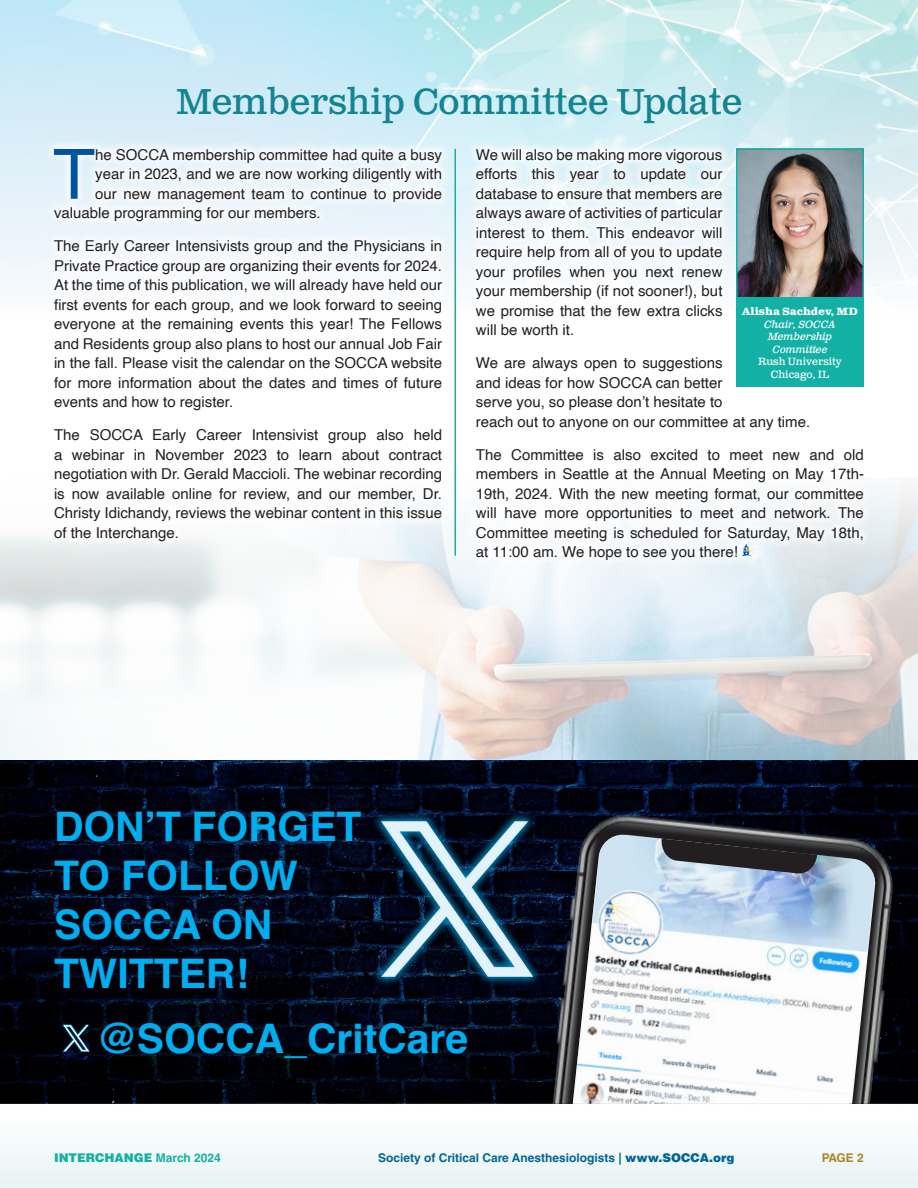
<style>
.page{position:relative;width:918px;height:1188px;background:#fff}
.page>*{position:absolute;margin:0;border:0;box-sizing:border-box;transform-origin:0 0}
.t1{font:69.3px "Helvetica";color:#01559e}
.t2{font:700 40.8px/49.1px "Helvetica";color:#00aeef}
.t3{font:36px "Clarendon Text Pro";color:#158492}
.t4{font:15px/19.5px "Helvetica";color:#231f20;text-align:justify}
.t5{font:700 12px "Helvetica LT Std";color:#069}
.t6{font:900 12px "Helvetica LT Std";color:#13b1a5}
.t7{font:700 12px "Helvetica LT Std";color:#a98924}
.t8{font:italic 10.5px/12.6px "Clarendon Text Pro";letter-spacing:-.02em;color:#fff;text-align:center}
.s1{font-weight:700;font-style:normal}
.s2{font-style:normal}
.s3{font-weight:700}
.s4{font-weight:900}
</style>
<div class="page">
<div style="left:0;top:1109px;width:918px;height:79px;background:#f3f8f9"></div>
<img style="left:0;top:0;width:918px;height:289px">
<img style="left:0;top:490px;width:918px;height:630px">
<div style="left:44px;top:139px;width:829px;height:431px;background:#fff;opacity:.75"></div>
<svg style="left:742px;top:544px;width:17px;height:13px"></svg>
<img style="left:739px;top:151px;width:122px;height:146px">
<div style="left:736px;top:148px;width:128px;height:152px;border:2px solid #13b1a5"></div>
<div style="left:736px;top:297px;width:128px;height:90px;background:#13b1a5"></div>
<hr style="left:454px;top:149px;width:2px;height:406px;background:#13b1a5">
<div style="left:371px;top:811px;width:171px;height:175px;background:#00aeef;opacity:.75"></div>
<img style="left:373px;top:802px;width:165px;height:186px">
<div style="left:62px;top:1024px;width:28px;height:28px;background:#00aeef;opacity:.75"></div>
<img style="left:62px;top:1022px;width:27px;height:31px">
<img style="left:543px;top:805px;width:365px;height:299px">
<img style="left:573px;top:835px;width:303px;height:269px">
<svg style="left:661px;top:839px;width:156px;height:35px;background:#484a4f"></svg>
<p class="t3" style="left:176px;top:80px;width:568px">Membership Committee Update</p>
<p class="t1" style="left:53px;top:121px;width:44px">T</p>
<p class="t4" style="left:95px;top:145px;width:348px">he SOCCA membership committee had quite a busy</p>
<p class="t4" style="left:95px;top:165px;width:348px">year in 2023, and we are now working diligently with</p>
<p class="t4" style="left:95px;top:184px;width:348px">our new management team to continue to provide</p>
<p class="t4" style="left:54px;top:204px;width:268px">valuable programming for our members.</p>
<p class="t4" style="left:54px;top:237px;width:390px">The Early Career Intensivists group and the Physicians in Private Practice group are organizing their events for 2024.<br>At the time of this publication, we will already have held our first events for each group, and we look forward to seeing everyone at the remaining events this year! The Fellows and Residents group also plans to host our annual Job Fair in the fall. Please visit the calendar on the SOCCA website for more information about the dates and times of future events and how to register.</p>
<p class="t4" style="left:54px;top:426px;width:390px">The SOCCA Early Career Intensivist group also held a webinar in November 2023 to learn about contract negotiation with Dr. Gerald Maccioli. The webinar recording is now available online for review, and our member, Dr.<br>Christy Idichandy, reviews the webinar content in this issue of the Interchange.</p>
<p class="t4" style="left:476px;top:145px;width:248px">We will also be making more vigorous efforts this year to update our database to ensure that members are always aware of activities of particular interest to them. This endeavor will require help from all of you to update your profiles when you next renew your membership (if not sooner!), but we promise that the few extra clicks will be worth it.</p>
<p class="t4" style="left:476px;top:354px;width:336px;text-align:left">We are always open to suggestions<br>and ideas for how SOCCA can better<br>serve you, so please don’t hesitate to<br>reach out to anyone on our committee at any time.</p>
<p class="t4" style="left:476px;top:445px;width:390px">The Committee is also excited to meet new and old members in Seattle at the Annual Meeting on May 17th-19th, 2024. With the new meeting format, our committee will have more opportunities to meet and network. The Committee meeting is scheduled for Saturday, May 18th, at 11:00 am. We hope to see you there!</p>
<p class="t8" style="left:742px;top:305px;width:117px"><span class="s1">Alisha Sachdev, MD<br></span>Chair, SOCCA<br>Membership<br>Committee<br><span class="s2">Rush University<br>Chicago, IL</span></p>
<p class="t2" style="left:54px;top:806px;width:309px">DON’T FORGET<br>TO FOLLOW<br>SOCCA ON<br>TWITTER!</p>
<p class="t2" style="left:97px;top:1019px;width:372px">@SOCCA_CritCare</p>
<p class="t6" style="left:54px;top:1150px;width:168px">INTERCHANGE <span class="s3">March 2024</span></p>
<p class="t5" style="left:378px;top:1150px;width:358px">Society of Critical Care Anesthesiologists | <span class="s4">www.SOCCA.org</span></p>
<p class="t7" style="left:822px;top:1150px;width:44px">PAGE 2</p>
</div>
